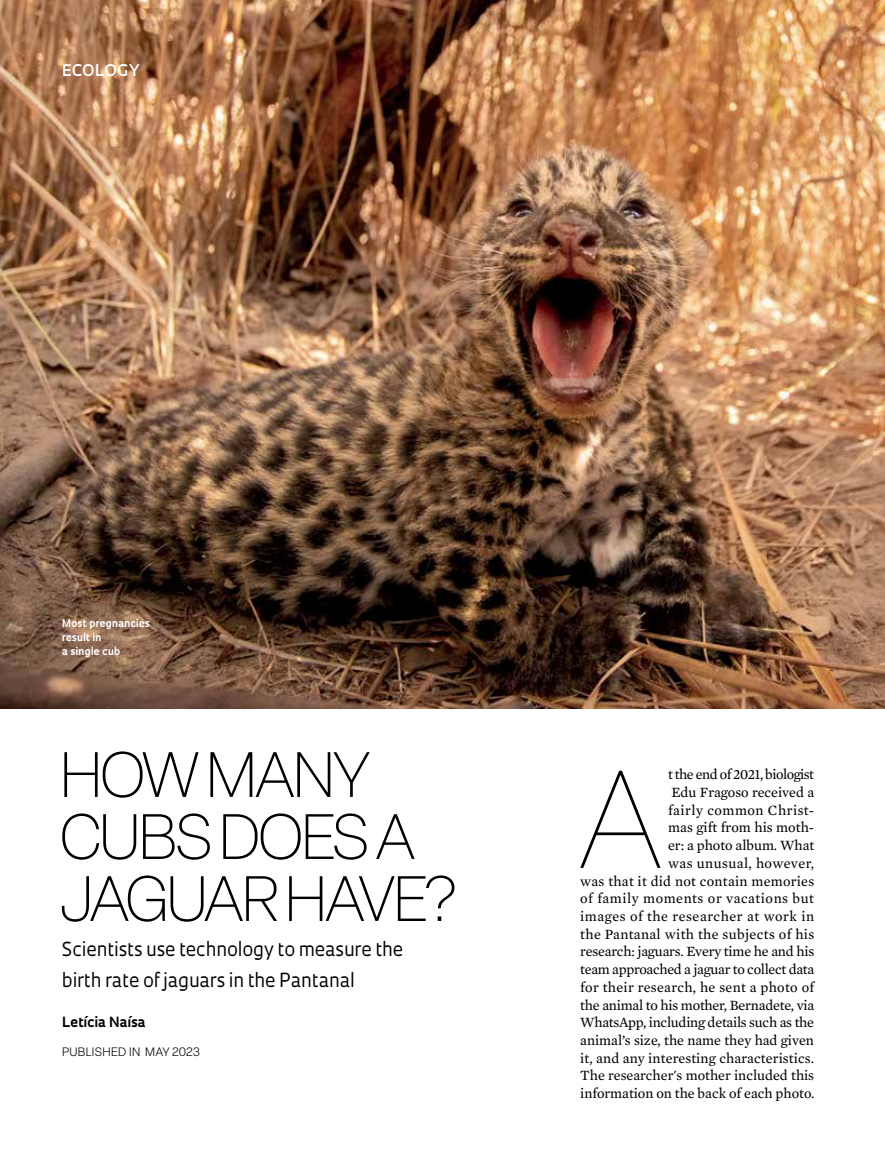
<style>
.page{position:relative;width:885px;height:1169px;background:#fff}
.page>*{position:absolute;margin:0;border:0;box-sizing:border-box;transform-origin:0 0}
.t1{font:100 136.8px "Elza";color:#000}
.t2{font:200 63px/61.9px "Elza";letter-spacing:-.04em;color:#000}
.t3{font:18.75px/31px "Oculum";letter-spacing:-.01em;color:#000}
.t4{font:600 15.6px "Oculum";letter-spacing:.03em;color:#fff}
.t5{font:14.4px/17.7px "Mercury Text G2";color:#000;text-align:right}
.t6{font:700 13.65px "Oculum";letter-spacing:-.005em;color:#000}
.t7{font:300 12px "Elza";letter-spacing:.03em;color:#000}
.t8{font:700 10.35px/14.1px "Oculum";color:#fff}
</style>
<div class="page">
<img style="left:0;top:0;width:885px;height:708px">
<p class="t4" style="left:62px;top:60px;width:79px">ECOLOGY</p>
<p class="t8" style="left:62px;top:615px;width:89px">Most pregnancies result in<br>a single cub</p>
<h2 class="t2" style="left:59px;top:743px;width:398px">HOW MANY<br>CUBS DOES A<br>JAGUAR HAVE?</h2>
<h3 class="t3" style="left:62px;top:933px;width:343px">Scientists use technology to measure the birth rate of jaguars in the Pantanal</h3>
<p class="t6" style="left:62px;top:1012px;width:85px">Letícia Naísa</p>
<p class="t7" style="left:62px;top:1044px;width:140px">PUBLISHED IN MAY 2023</p>
<p class="t5" style="left:580px;top:765px;width:236px">t the end of 2021, biologist<br>Edu Fragoso received a<br>fairly common Christ-<br>mas gift from his moth-<br>er: a photo album. What<br>was unusual, however,<br>was that it did not contain memories of family moments or vacations but images of the researcher at work in the Pantanal with the subjects of his research: jaguars. Every time he and his team approached a jaguar to collect data for their research, he sent a photo of the animal to his mother, Bernadete, via WhatsApp, including details such as the animal’s size, the name they had given it, and any interesting characteristics.<br>The researcher's mother included this information on the back of each photo.</p>
<h1 class="t1" style="left:578px;top:733px;width:86px">A</h1>
</div>
